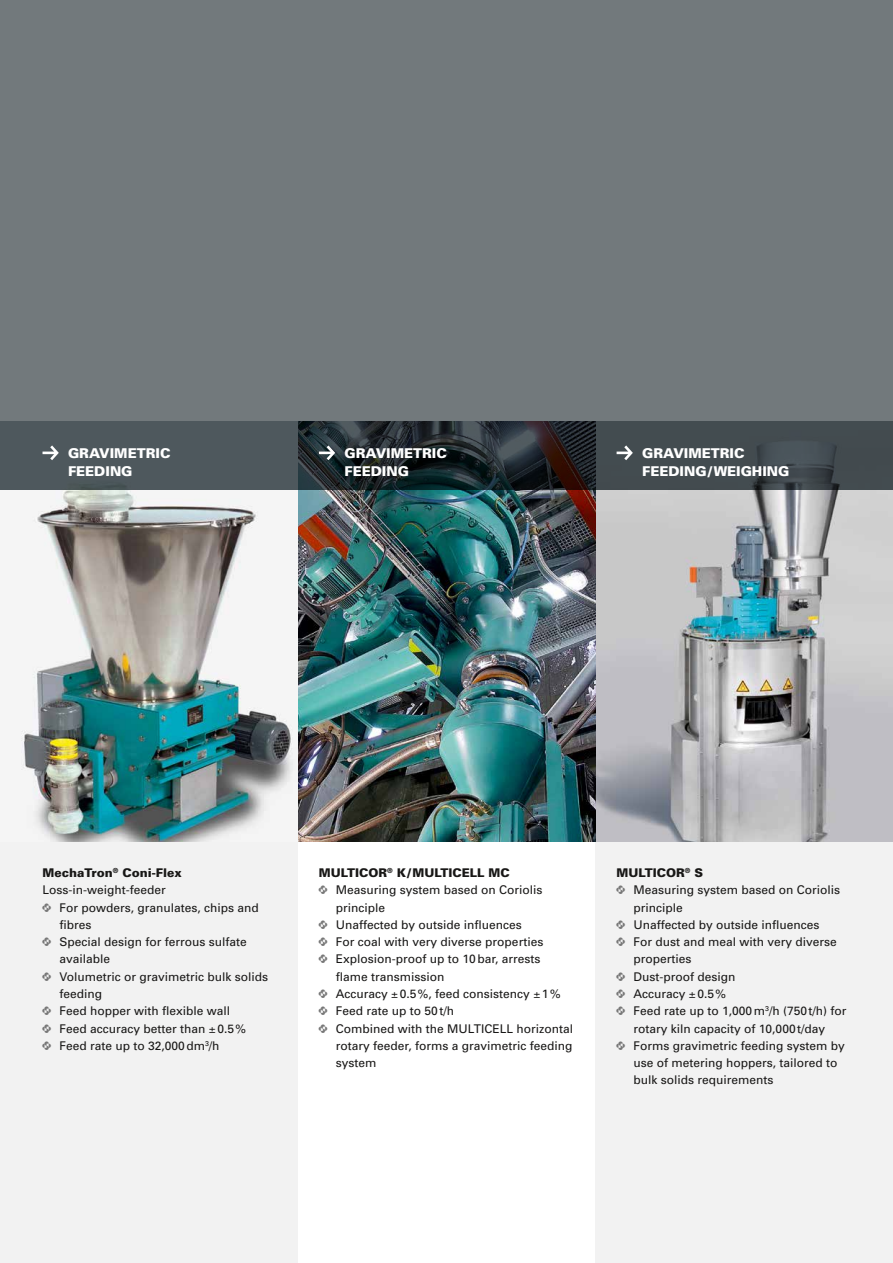
<style>
.page{position:relative;width:893px;height:1263px;background:#fff}
.page>*{position:absolute;margin:0;border:0;box-sizing:border-box;transform-origin:0 0}
.t1{font:900 13.5px/17.2px "Univers";color:#fff}
.t2{font:12px/17.2px "Univers";color:#181716}
.t3{font:900 12px "Univers";color:#181716}
.s1{font-weight:900}
.s2{font-family:"TRY2";color:#787878}
</style>
<div class="page">
<img style="left:1px;top:489px;width:892px;height:353px">
<div style="left:0;top:842px;width:298px;height:421px;background:#f2f2f2"></div>
<img style="left:298px;top:489px;width:297px;height:353px">
<div style="left:0;top:0;width:893px;height:421px;background:#72797c"></div>
<svg style="left:0;top:421px;width:893px;height:68px;background:#3b4348"></svg>
<div style="left:595px;top:842px;width:298px;height:421px;background:#f2f2f2"></div>
<svg style="left:43px;top:445px;width:16px;height:15px"></svg>
<svg style="left:319px;top:445px;width:16px;height:15px"></svg>
<svg style="left:617px;top:445px;width:16px;height:15px"></svg>
<p class="t1" style="left:68px;top:445px;width:104px">GRAVIMETRIC<br>FEEDING</p>
<p class="t1" style="left:344px;top:445px;width:104px">GRAVIMETRIC<br>FEEDING</p>
<p class="t1" style="left:642px;top:445px;width:149px">GRAVIMETRIC<br>FEEDING/WEIGHING</p>
<p class="t2" style="left:43px;top:864px;width:141px"><span class="s1">MechaTron</span><sup>®</sup> <span class="s1">Coni-Flex<br></span>Loss-in-weight-feeder</p>
<p class="t2" style="left:60px;top:899px;width:201px;text-indent:-17px"><span class="s2">•</span> For powders, granulates, chips and fibres</p>
<p class="t2" style="left:60px;top:933px;width:189px;text-indent:-17px"><span class="s2">•</span> Special design for ferrous sulfate available</p>
<p class="t2" style="left:60px;top:968px;width:210px;text-indent:-17px"><span class="s2">•</span> Volumetric or gravimetric bulk solids feeding</p>
<p class="t2" style="left:43px;top:1002px;width:189px"><span class="s2">•</span> Feed hopper with flexible wall</p>
<p class="t2" style="left:43px;top:1020px;width:205px"><span class="s2">•</span> Feed accuracy better than ±0.5%</p>
<p class="t2" style="left:43px;top:1037px;width:179px"><span class="s2">•</span> Feed rate up to 32,000dm<sup>3</sup>/h</p>
<p class="t3" style="left:319px;top:865px;width:193px">MULTICOR<sup>®</sup> K/MULTICELL MC</p>
<p class="t2" style="left:336px;top:881px;width:208px;text-indent:-17px"><span class="s2">•</span> Measuring system based on Coriolis principle</p>
<p class="t2" style="left:319px;top:916px;width:205px"><span class="s2">•</span> Unaffected by outside influences</p>
<p class="t2" style="left:319px;top:933px;width:226px"><span class="s2">•</span> For coal with very diverse properties</p>
<p class="t2" style="left:336px;top:951px;width:206px;text-indent:-17px"><span class="s2">•</span> Explosion-proof up to 10bar, arrests flame transmission</p>
<p class="t2" style="left:319px;top:985px;width:243px"><span class="s2">•</span> Accuracy ±0.5%, feed consistency ±1%</p>
<p class="t2" style="left:319px;top:1002px;width:137px"><span class="s2">•</span> Feed rate up to 50t/h</p>
<p class="t2" style="left:336px;top:1020px;width:239px;text-align:justify;text-indent:-17px"><span class="s2">•</span> Combined with the MULTICELL horizontal rotary feeder, forms a gravimetric feeding system</p>
<p class="t3" style="left:617px;top:865px;width:88px">MULTICOR<sup>®</sup> S</p>
<p class="t2" style="left:634px;top:881px;width:208px;text-indent:-17px"><span class="s2">•</span> Measuring system based on Coriolis principle</p>
<p class="t2" style="left:617px;top:916px;width:205px"><span class="s2">•</span> Unaffected by outside influences</p>
<p class="t2" style="left:634px;top:933px;width:205px;text-indent:-17px"><span class="s2">•</span> For dust and meal with very diverse properties</p>
<p class="t2" style="left:617px;top:968px;width:120px"><span class="s2">•</span> Dust-proof design</p>
<p class="t2" style="left:617px;top:985px;width:111px"><span class="s2">•</span> Accuracy ±0.5%</p>
<p class="t2" style="left:617px;top:1002px;width:231px;text-align:center"><span class="s2">•</span> Feed rate up to 1,000m<sup>3</sup>/h (750t/h) for rotary kiln capacity of 10,000t/day</p>
<p class="t2" style="left:634px;top:1037px;width:213px;text-indent:-17px"><span class="s2">•</span> Forms gravimetric feeding system by use of metering hoppers, tailored to bulk solids requirements</p>
</div>
